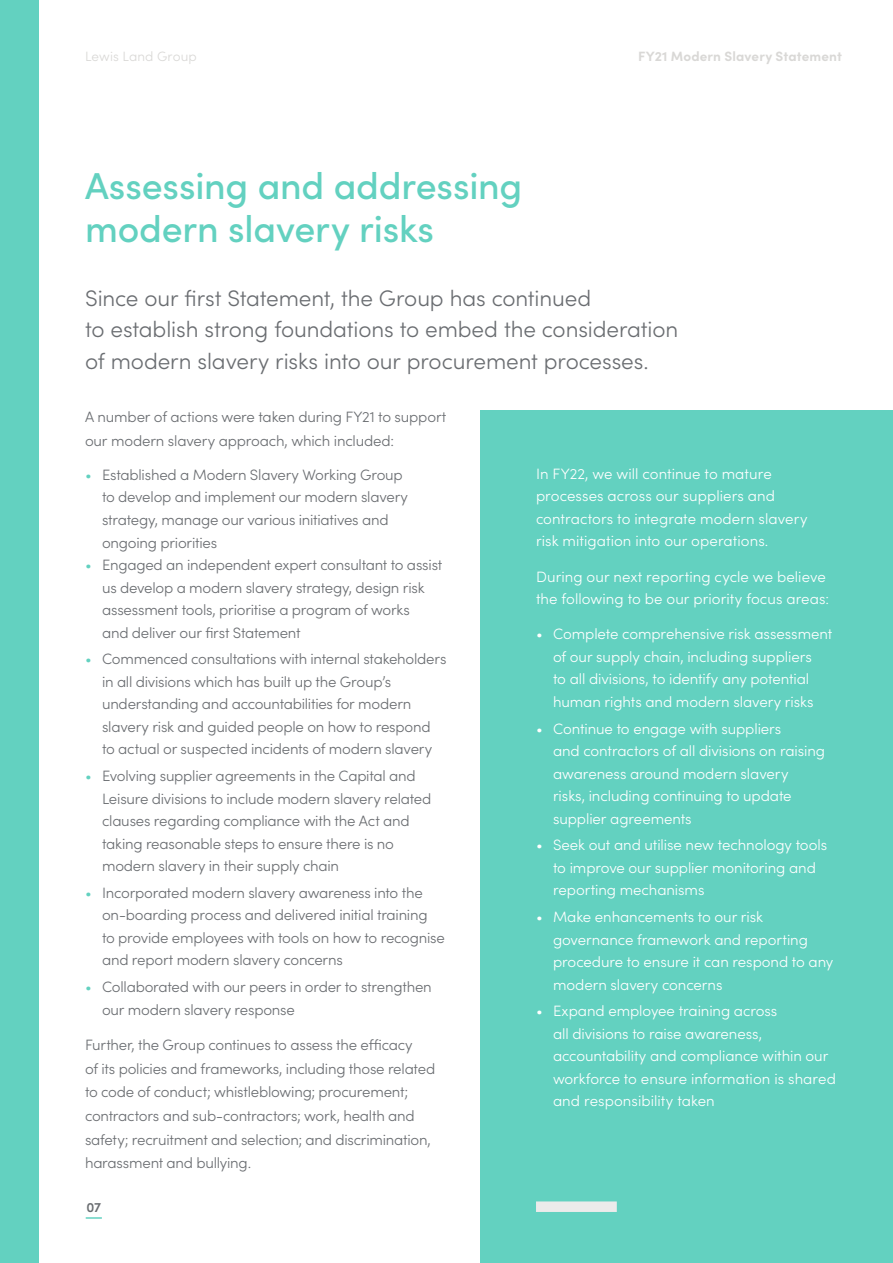
<style>
.page{position:relative;width:893px;height:1263px;background:#fff}
.page>*{position:absolute;margin:0;border:0;box-sizing:border-box;transform-origin:0 0}
.t1{font:500 37.5px/43.5px "Sofia Pro";letter-spacing:-.005em;color:#63d1c0}
.t2{font:300 22.5px/31.5px "Sofia Pro";letter-spacing:-.005em;color:#6a6d71}
.t3{font:300 15px/22.5px "Sofia Pro";letter-spacing:-.015em;color:#6a6d71}
.t4{font:300 15px/22.5px "Sofia Pro";letter-spacing:-.005em;color:#fff}
.t5{font:700 13.5px "Sofia Pro";letter-spacing:.01em;color:#d9d8d6}
.t6{font:300 13.5px "Sofia Pro";letter-spacing:.01em;color:#d9d8d6}
.t7{font:600 13.5px "Sofia Pro";color:#6a6d71}
.s1{color:#63d1c0}
</style>
<div class="page">
<div style="left:0;top:0;width:39px;height:1263px;background:#63d1c0"></div>
<div style="left:480px;top:411px;width:413px;height:852px;background:#63d1c0"></div>
<div style="left:536px;top:1201px;width:81px;height:11px;background:#ecebeb"></div>
<svg style="left:86px;top:1217px;width:16px;height:2px"></svg>
<p class="t6" style="left:85px;top:47px;width:113px">Lewis Land Group</p>
<p class="t5" style="left:638px;top:46px;width:205px">FY21 Modern Slavery Statement</p>
<h1 class="t1" style="left:85px;top:162px;width:439px">Assessing and addressing modern slavery risks</h1>
<h2 class="t2" style="left:85px;top:281px;width:595px">Since our first Statement, the Group has continued<br>to establish strong foundations to embed the consideration of modern slavery risks into our procurement processes.</h2>
<p class="t3" style="left:85px;top:404px;width:363px;line-height:23.7px">A number of actions were taken during FY21 to support our modern slavery approach, which included:</p>
<p class="t3" style="left:102px;top:463px;width:308px;text-indent:-17px"><span class="s1">•</span> Established a Modern Slavery Working Group to develop and implement our modern slavery strategy, manage our various initiatives and ongoing priorities</p>
<p class="t3" style="left:102px;top:553px;width:342px;text-indent:-17px"><span class="s1">•</span> Engaged an independent expert consultant to assist us develop a modern slavery strategy, design risk assessment tools, prioritise a program of works<br>and deliver our first Statement</p>
<p class="t3" style="left:102px;top:647px;width:346px;text-indent:-17px"><span class="s1">•</span> Commenced consultations with internal stakeholders in all divisions which has built up the Group’s understanding and accountabilities for modern slavery risk and guided people on how to respond to actual or suspected incidents of modern slavery</p>
<p class="t3" style="left:102px;top:764px;width:331px;text-indent:-17px"><span class="s1">•</span> Evolving supplier agreements in the Capital and Leisure divisions to include modern slavery related clauses regarding compliance with the Act and taking reasonable steps to ensure there is no modern slavery in their supply chain</p>
<p class="t3" style="left:102px;top:880px;width:344px;text-indent:-17px"><span class="s1">•</span> Incorporated modern slavery awareness into the on-boarding process and delivered initial training<br>to provide employees with tools on how to recognise and report modern slavery concerns</p>
<p class="t3" style="left:102px;top:975px;width:331px;text-indent:-17px"><span class="s1">•</span> Collaborated with our peers in order to strengthen our modern slavery response</p>
<p class="t3" style="left:85px;top:1032px;width:352px;line-height:23.7px">Further, the Group continues to assess the efficacy<br>of its policies and frameworks, including those related to code of conduct; whistleblowing; procurement; contractors and sub-contractors; work, health and safety; recruitment and selection; and discrimination, harassment and bullying.</p>
<p class="t4" style="left:536px;top:461px;width:273px">In FY22, we will continue to mature processes across our suppliers and contractors to integrate modern slavery risk mitigation into our operations.</p>
<p class="t4" style="left:536px;top:564px;width:295px">During our next reporting cycle we believe the following to be our priority focus areas:</p>
<p class="t4" style="left:536px;top:622px;width:298px;text-align:center">• Complete comprehensive risk assessment of our supply chain, including suppliers<br>to all divisions, to identify any potential human rights and modern slavery risks</p>
<p class="t4" style="left:553px;top:716px;width:274px;text-indent:-17px">• Continue to engage with suppliers<br>and contractors of all divisions on raising awareness around modern slavery<br>risks, including continuing to update supplier agreements</p>
<p class="t4" style="left:553px;top:833px;width:276px;text-indent:-17px">• Seek out and utilise new technology tools to improve our supplier monitoring and reporting mechanisms</p>
<p class="t4" style="left:553px;top:905px;width:282px;text-indent:-17px">• Make enhancements to our risk governance framework and reporting procedure to ensure it can respond to any modern slavery concerns</p>
<p class="t4" style="left:553px;top:999px;width:284px;text-indent:-17px">• Expand employee training across<br>all divisions to raise awareness, accountability and compliance within our workforce to ensure information is shared and responsibility taken</p>
<p class="t7" style="left:86px;top:1197px;width:16px">07</p>
</div>
